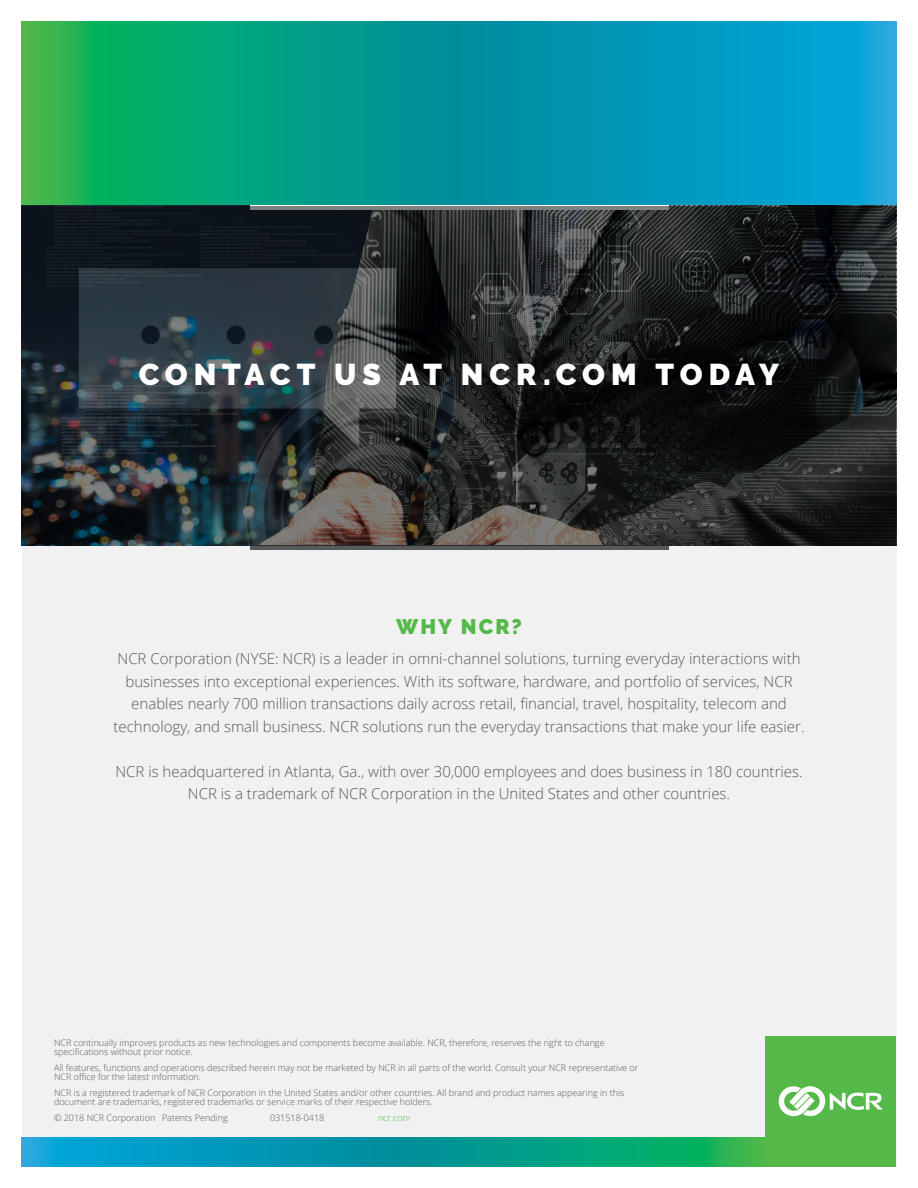
<style>
.page{position:relative;width:918px;height:1188px;background:#fff}
.page>*{position:absolute;margin:0;border:0;box-sizing:border-box;transform-origin:0 0}
.t1{font:900 30px "Raleway";letter-spacing:.185em;color:#fff}
.t2{font:900 21px "Raleway";letter-spacing:.1em;color:#54b948}
.t3{font:300 15px/22.5px "Open Sans";color:#58595b;text-align:center}
.t4{font:300 9px/9px "Open Sans";color:#58595b}
.t5{font:300 9px "Open Sans";color:#54b948}
</style>
<div class="page">
<div style="left:22px;top:22px;width:874px;height:1144px;background:#f1f1f2"></div>
<svg style="left:22px;top:1137px;width:744px;height:29px;background:#059f9b"></svg>
<svg style="left:22px;top:22px;width:874px;height:184px;background:#069f9b"></svg>
<div style="left:250px;top:545px;width:418px;height:5px;background:#58595b"></div>
<div style="left:766px;top:1036px;width:130px;height:130px;background:#54b948"></div>
<svg style="left:779px;top:1086px;width:104px;height:30px"></svg>
<svg style="left:21px;top:206px;width:875px;height:339px;background:#252a2c"></svg>
<h1 class="t1" style="left:139px;top:357px;width:642px">CONTACT US AT NCR.COM TODAY</h1>
<h2 class="t2" style="left:396px;top:615px;width:127px">WHY NCR?</h2>
<p class="t3" style="left:114px;top:647px;width:693px">NCR Corporation (NYSE: NCR) is a leader in omni-channel solutions, turning everyday interactions with businesses into exceptional experiences. With its software, hardware, and portfolio of services, NCR enables nearly 700 million transactions daily across retail, financial, travel, hospitality, telecom and technology, and small business. NCR solutions run the everyday transactions that make your life easier.</p>
<h3 class="t3" style="left:115px;top:760px;width:689px">NCR is headquartered in Atlanta, Ga., with over 30,000 employees and does business in 180 countries.<br>NCR is a trademark of NCR Corporation in the United States and other countries.</h3>
<p class="t4" style="left:54px;top:1038px;width:552px">NCR continually improves products as new technologies and components become available. NCR, therefore, reserves the right to change specifications without prior notice.</p>
<p class="t4" style="left:54px;top:1063px;width:586px">All features, functions and operations described herein may not be marketed by NCR in all parts of the world. Consult your NCR representative or<br>NCR office for the latest information.</p>
<p class="t4" style="left:54px;top:1088px;width:572px">NCR is a registered trademark of NCR Corporation in the United States and/or other countries. All brand and product names appearing in this document are trademarks, registered trademarks or service marks of their respective holders.</p>
<p class="t4" style="left:54px;top:1112px;width:175px">© 2018 NCR Corporation Patents Pending</p>
<p class="t4" style="left:270px;top:1112px;width:56px">031518-0418</p>
<p class="t5" style="left:378px;top:1111px;width:34px">ncr.com</p>
</div>
